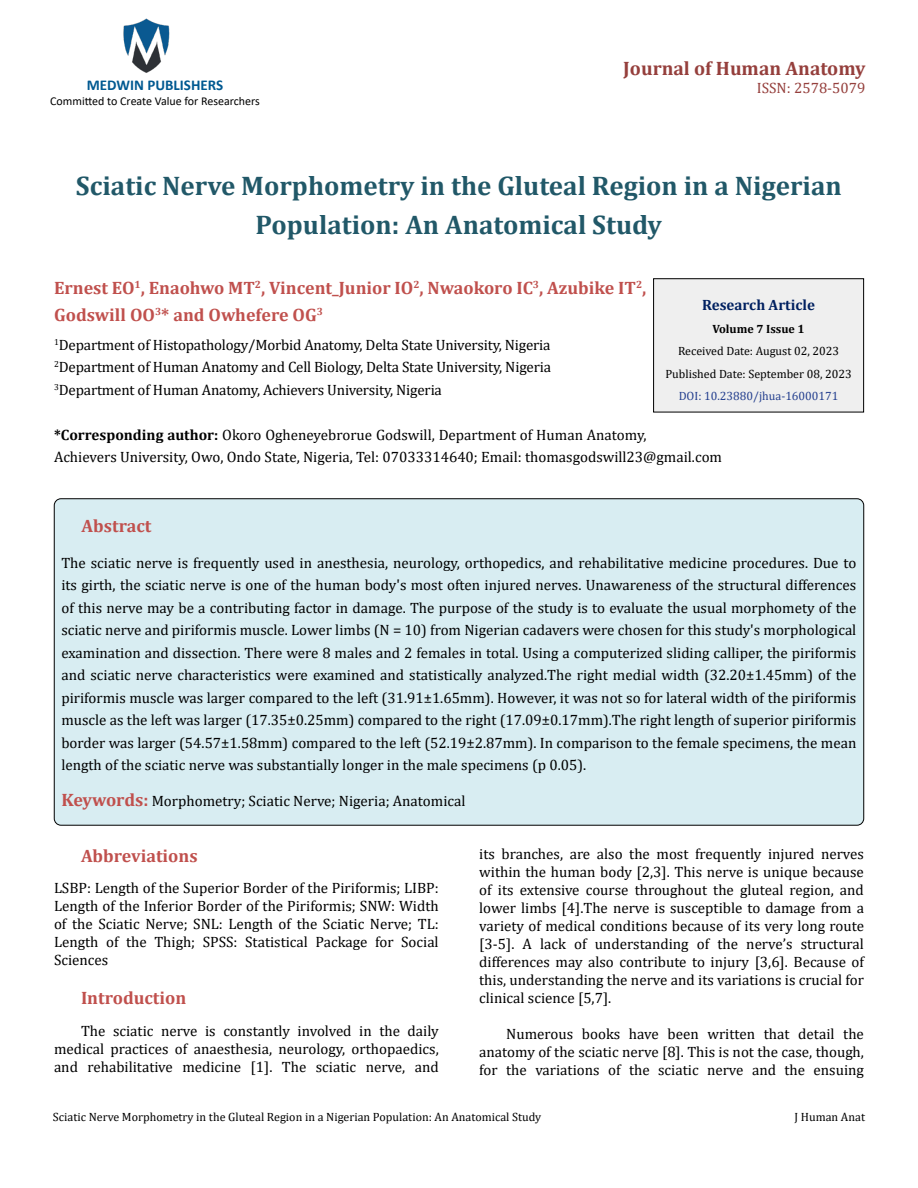
<style>
.page{position:relative;width:918px;height:1188px;background:#fff}
.page>*{position:absolute;margin:0;border:0;box-sizing:border-box;transform-origin:0 0}
.t1{font:700 27px/39px "Cambria";color:#215868;text-align:center}
.t2{font:700 19.5px "Cambria";color:#953f3c}
.t3{font:700 18px/27px "Cambria";color:#c0504d}
.t4{font:15px/18px "Cambria";color:#000;text-align:justify}
.t5{font:700 15px "Calibri";color:#005991}
.t6{font:700 15px "Cambria";color:#002060}
.t7{font:15px "Cambria";color:#953f3c}
.t8{font:12px/22.5px "Cambria";color:#000;text-align:center}
.t9{font:12px "Calibri";color:#000}
.t10{font:12px "Cambria";color:#25408f}
.t11{font:700 12px "Cambria";color:#000}
.s1{font-weight:700}
.s2{font-weight:700;font-size:18px;color:#c0504d}
</style>
<div class="page">
<img style="left:123px;top:18px;width:47px;height:55px">
<div style="left:654px;top:279px;width:210px;height:133px;background:#efefef"></div>
<div style="left:653px;top:278px;width:211px;height:134px;border:1px solid #000"></div>
<div style="left:54px;top:499px;width:810px;height:326px;background:#d8edf2;border-radius:7px"></div>
<h2 class="t2" style="left:623px;top:55px;width:244px">Journal of Human Anatomy</h2>
<p class="t5" style="left:87px;top:75px;width:138px">MEDWIN PUBLISHERS</p>
<p class="t7" style="left:757px;top:79px;width:110px">ISSN: 2578-5079</p>
<p class="t9" style="left:50px;top:92px;width:211px">Committed to Create Value for Researchers</p>
<h1 class="t1" style="left:76px;top:165px;width:768px">Sciatic Nerve Morphometry in the Gluteal Region in a Nigerian<br>Population: An Anatomical Study</h1>
<p class="t3" style="left:54px;top:273px;width:594px">Ernest EO<sup>1</sup>, Enaohwo MT<sup>2</sup>, Vincent_Junior IO<sup>2</sup>, Nwaokoro IC<sup>3</sup>, Azubike IT<sup>2</sup>,<br>Godswill OO<sup>3</sup>* and Owhefere OG<sup>3</sup></p>
<p class="t4" style="left:54px;top:333px;width:498px;line-height:22.5px"><sup>1</sup>Department of Histopathology/Morbid Anatomy, Delta State University, Nigeria <sup>2</sup>Department of Human Anatomy and Cell Biology, Delta State University, Nigeria <sup>3</sup>Department of Human Anatomy, Achievers University, Nigeria</p>
<p class="t4" style="left:54px;top:423px;width:669px;line-height:22.5px"><span class="s1">*Corresponding author:</span> Okoro Ogheneyebrorue Godswill, Department of Human Anatomy,<br>Achievers University, Owo, Ondo State, Nigeria, Tel: 07033314640; Email: thomasgodswill23@gmail.com</p>
<p class="t6" style="left:702px;top:295px;width:114px">Research Article</p>
<p class="t11" style="left:712px;top:320px;width:94px">Volume 7 Issue 1</p>
<p class="t8" style="left:665px;top:340px;width:188px">Received Date: August 02, 2023<br>Published Date: September 08, 2023</p>
<p class="t10" style="left:679px;top:389px;width:161px">DOI: 10.23880/jhua-16000171</p>
<p class="t3" style="left:82px;top:512px;width:71px">Abstract</p>
<p class="t4" style="left:61px;top:551px;width:797px;line-height:22.5px">The sciatic nerve is frequently used in anesthesia, neurology, orthopedics, and rehabilitative medicine procedures. Due to its girth, the sciatic nerve is one of the human body's most often injured nerves. Unawareness of the structural differences of this nerve may be a contributing factor in damage. The purpose of the study is to evaluate the usual morphomety of the sciatic nerve and piriformis muscle. Lower limbs (N = 10) from Nigerian cadavers were chosen for this study's morphological examination and dissection. There were 8 males and 2 females in total. Using a computerized sliding calliper, the piriformis and sciatic nerve characteristics were examined and statistically analyzed.The right medial width (32.20±1.45mm) of the piriformis muscle was larger compared to the left (31.91±1.65mm). However, it was not so for lateral width of the piriformis muscle as the left was larger (17.35±0.25mm) compared to the right (17.09±0.17mm).The right length of superior piriformis border was larger (54.57±1.58mm) compared to the left (52.19±2.87mm). In comparison to the female specimens, the mean length of the sciatic nerve was substantially longer in the male specimens (p 0.05).</p>
<p class="t4" style="left:61px;top:792px;width:406px"><span class="s2">Keywords:</span> Morphometry; Sciatic Nerve; Nigeria; Anatomical</p>
<p class="t3" style="left:81px;top:842px;width:118px">Abbreviations</p>
<p class="t4" style="left:54px;top:879px;width:386px">LSBP: Length of the Superior Border of the Piriformis; LIBP:<br>Length of the Inferior Border of the Piriformis; SNW: Width of the Sciatic Nerve; SNL: Length of the Sciatic Nerve; TL:<br>Length of the Thigh; SPSS: Statistical Package for Social Sciences</p>
<p class="t3" style="left:81px;top:984px;width:107px">Introduction</p>
<p class="t4" style="left:54px;top:1022px;width:386px;text-indent:27px">The sciatic nerve is constantly involved in the daily medical practices of anaesthesia, neurology, orthopaedics, and rehabilitative medicine [1]. The sciatic nerve, and</p>
<p class="t4" style="left:479px;top:845px;width:386px">its branches, are also the most frequently injured nerves within the human body [2,3]. This nerve is unique because of its extensive course throughout the gluteal region, and lower limbs [4].The nerve is susceptible to damage from a variety of medical conditions because of its very long route [3-5]. A lack of understanding of the nerve’s structural differences may also contribute to injury [3,6]. Because of this, understanding the nerve and its variations is crucial for clinical science [5,7].</p>
<p class="t4" style="left:479px;top:1025px;width:386px;text-indent:27px">Numerous books have been written that detail the anatomy of the sciatic nerve [8]. This is not the case, though, for the variations of the sciatic nerve and the ensuing</p>
<p class="t8" style="left:53px;top:1106px;width:490px">Sciatic Nerve Morphometry in the Gluteal Region in a Nigerian Population: An Anatomical Study</p>
<p class="t8" style="left:795px;top:1106px;width:72px">J Human Anat</p>
</div>
